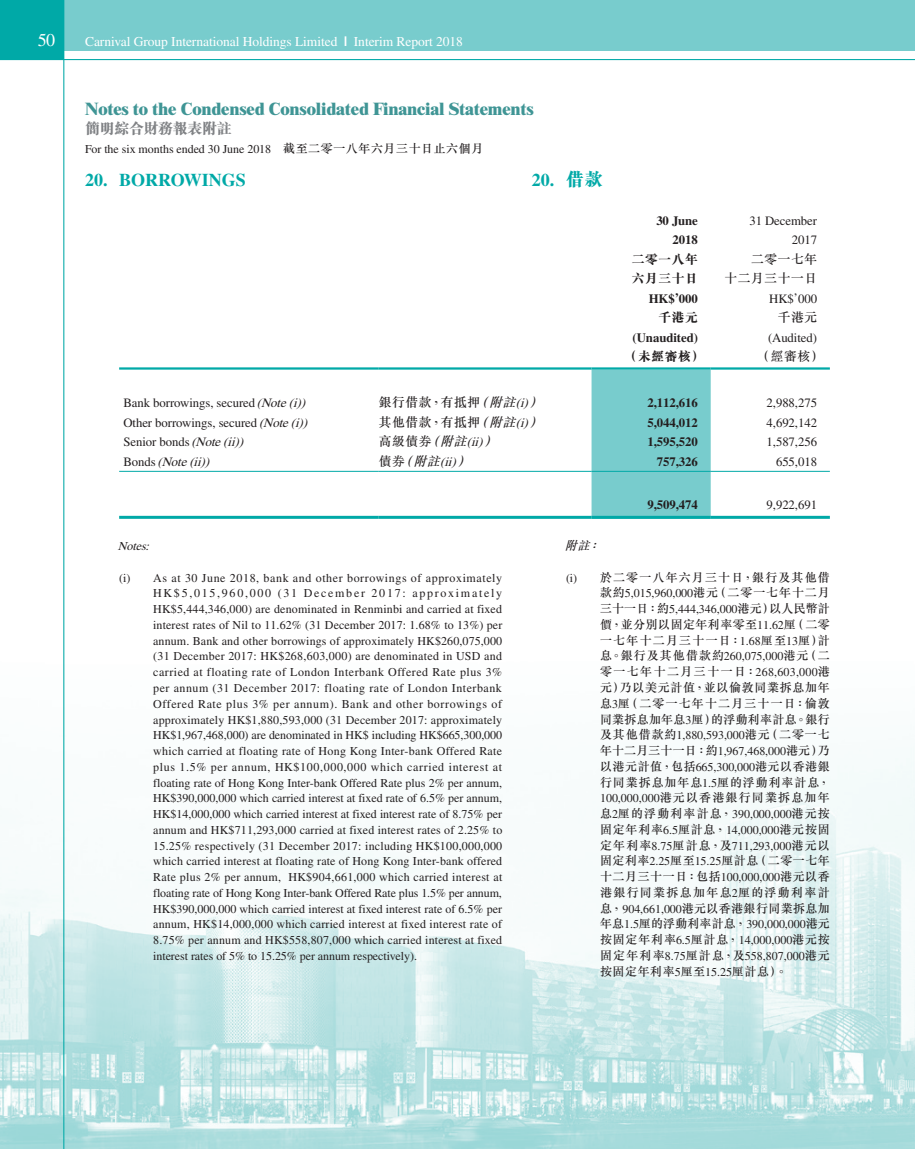
<style>
.page{position:relative;width:915px;height:1149px;background:#fff}
.page>*{position:absolute;margin:0;border:0;box-sizing:border-box;transform-origin:0 0}
.Heading_1{font:700 18px "Times LT Std";color:#00a9a7}
.C_Heading_1{font:700 18px "Times LT Std";color:#00a9a7}
.t1{font:18px "Times LT Std";color:#fff}
.t2{font:800 17.25px "Times LT Std";letter-spacing:-.01em;color:#3f9595}
.t3{font:800 15px "M Sung HK";letter-spacing:-.025em;color:#808285}
.t4{font:13.5px "Times LT Std";letter-spacing:-.005em;color:#fff}
.Body_Text{font:12.75px "Times LT Std";letter-spacing:-.005em;color:#231f20}
.Body_Text-2{font:700 12.75px "Times LT Std";letter-spacing:-.005em;color:#231f20}
.Body_Text-3{font:500 12.75px "M Sung HK";letter-spacing:.045em;color:#231f20}
.Body_Text-4{font:800 12.75px "M Sung HK";letter-spacing:.045em;color:#231f20}
.Body_Text-5{font:italic 12.75px "Times LT Std";color:#231f20}
.Body_Text-6{font:italic 500 12.75px "M Sung HK";color:#231f20}
.Notes{font:12px/15.8px "Times LT Std";letter-spacing:-.005em;color:#231f20;text-align:justify}
.C_Notes{font:500 12px/15.8px "M Sung HK";letter-spacing:.065em;color:#231f20;text-align:justify}
.Notes-2{font:italic 12px "Times LT Std";color:#231f20}
.C_Notes-2{font:italic 500 12px "M Sung HK";color:#231f20}
.s1{font-weight:800}
.s2{font-family:"M Sung HK";font-weight:500}
.s3{font-family:"M Sung HK";font-weight:800}
.s4{font-style:italic}
.s5{font-family:"Times LT Std";font-weight:400;font-style:italic}
.s6{font-style:normal}
.s7{font-family:"Times LT Std";font-weight:400}
</style>
<div class="page">
<img style="left:0;top:51px;width:914px;height:1097px">
<div style="left:64px;top:0;width:850px;height:51px;background:#78cccd"></div>
<hr style="left:914px;top:0;width:1px;height:51px;background:#78cccd">
<div style="left:0;top:0;width:64px;height:60px;background:#00a9a7"></div>
<hr style="left:63px;top:0;width:1px;height:1148px;background:#00a9a7">
<hr style="left:0;top:59px;width:914px;height:1px;background:#00a9a7">
<div style="left:591px;top:369px;width:119px;height:146px;background:#78cccd"></div>
<hr style="left:119px;top:367px;width:259px;height:2px;background:#00a9a7">
<hr style="left:378px;top:367px;width:213px;height:2px;background:#00a9a7">
<hr style="left:591px;top:367px;width:119px;height:2px;background:#00a9a7">
<hr style="left:710px;top:367px;width:119px;height:2px;background:#00a9a7">
<hr style="left:119px;top:471px;width:259px;height:1px;background:#00a9a7">
<hr style="left:378px;top:471px;width:213px;height:1px;background:#00a9a7">
<hr style="left:591px;top:471px;width:119px;height:1px;background:#00a9a7">
<hr style="left:710px;top:471px;width:119px;height:1px;background:#00a9a7">
<hr style="left:119px;top:515px;width:259px;height:3px;background:#00a9a7">
<hr style="left:378px;top:515px;width:213px;height:3px;background:#00a9a7">
<hr style="left:591px;top:515px;width:119px;height:3px;background:#00a9a7">
<hr style="left:710px;top:515px;width:119px;height:3px;background:#00a9a7">
<h1 class="t1" style="left:38px;top:30px;width:19px">50</h1>
<p class="t4" style="left:85px;top:33px;width:379px">Carnival Group International Holdings Limited <span class="s1">|</span> Interim Report 2018</p>
<h2 class="t2" style="left:85px;top:99px;width:450px">Notes to the Condensed Consolidated Financial Statements</h2>
<p class="t3" style="left:85px;top:120px;width:148px">簡明綜合財務報表附註</p>
<p class="Notes" style="left:85px;top:141px;width:399px">For the six months ended 30 June 2018 <span class="s2">截至二零一八年六月三十日止六個月</span></p>
<p class="C_Heading_1" style="left:531px;top:169px;width:72px">20. <span class="s3">借款</span></p>
<p class="Heading_1" style="left:85px;top:169px;width:162px">20. BORROWINGS</p>
<p class="Body_Text-2" style="left:656px;top:212px;width:43px">30 June</p>
<p class="Body_Text-2" style="left:672px;top:232px;width:27px">2018</p>
<p class="Body_Text" style="left:749px;top:213px;width:69px">31 December</p>
<p class="Body_Text" style="left:791px;top:232px;width:27px">2017</p>
<p class="Body_Text-4" style="left:631px;top:252px;width:68px">二零一八年</p>
<p class="Body_Text-3" style="left:750px;top:250px;width:68px">二零一七年</p>
<p class="Body_Text-4" style="left:631px;top:272px;width:68px">六月三十日</p>
<p class="Body_Text-3" style="left:724px;top:269px;width:94px">十二月三十一日</p>
<p class="Body_Text-2" style="left:648px;top:290px;width:51px">HK$’000</p>
<p class="Body_Text" style="left:769px;top:291px;width:49px">HK$’000</p>
<p class="Body_Text-4" style="left:658px;top:311px;width:41px">千港元</p>
<p class="Body_Text-3" style="left:777px;top:308px;width:41px">千港元</p>
<p class="Body_Text-2" style="left:632px;top:329px;width:67px">(Unaudited)</p>
<p class="Body_Text" style="left:767px;top:330px;width:51px">(Audited)</p>
<p class="Body_Text-4" style="left:624px;top:350px;width:82px">（未經審核）</p>
<p class="Body_Text-3" style="left:756px;top:347px;width:68px">（經審核）</p>
<p class="Body_Text" style="left:123px;top:395px;width:187px">Bank borrowings, secured <span class="s4">(Note(i))</span></p>
<p class="Body_Text-3" style="left:378px;top:393px;width:169px">銀行借款，有抵押<span class="s4">（附註</span><span class="s5">(i)</span><span class="s4">）</span></p>
<p class="Body_Text-2" style="left:647px;top:395px;width:52px">2,112,616</p>
<p class="Body_Text" style="left:766px;top:395px;width:52px">2,988,275</p>
<p class="Body_Text" style="left:123px;top:415px;width:189px">Other borrowings, secured <span class="s4">(Note(i))</span></p>
<p class="Body_Text-3" style="left:378px;top:413px;width:169px">其他借款，有抵押<span class="s4">（附註</span><span class="s5">(i)</span><span class="s4">）</span></p>
<p class="Body_Text-2" style="left:647px;top:414px;width:52px">5,044,012</p>
<p class="Body_Text" style="left:766px;top:415px;width:52px">4,692,142</p>
<p class="Body_Text" style="left:123px;top:434px;width:125px">Senior bonds <span class="s4">(Note(ii))</span></p>
<p class="Body_Text-3" style="left:378px;top:432px;width:124px">高級債券<span class="s4">（附註</span><span class="s5">(ii)</span><span class="s4">）</span></p>
<p class="Body_Text-2" style="left:647px;top:434px;width:52px">1,595,520</p>
<p class="Body_Text" style="left:766px;top:434px;width:52px">1,587,256</p>
<p class="Body_Text-5" style="left:123px;top:454px;width:91px"><span class="s6">B o n d s</span> (Note(ii))</p>
<p class="Body_Text-6" style="left:378px;top:452px;width:97px"><span class="s6">債券</span>（附註<span class="s7">(ii)</span>）</p>
<p class="Body_Text-2" style="left:656px;top:453px;width:43px">757,326</p>
<p class="Body_Text" style="left:775px;top:454px;width:43px">655,018</p>
<p class="Body_Text-2" style="left:647px;top:497px;width:52px">9,509,474</p>
<p class="Body_Text" style="left:766px;top:497px;width:52px">9,922,691</p>
<p class="Notes-2" style="left:118px;top:539px;width:36px">Notes:</p>
<p class="Notes" style="left:153px;top:569px;width:350px;text-indent:-34px">(i) As at 30 June 2018, bank and other borrowings of approximately HK$5,015,960,000 (31 December 2017: approximately HK$5,444,346,000) are denominated in Renminbi and carried at fixed interest rates of Nil to 11.62% (31 December 2017: 1.68% to 13%) per annum. Bank and other borrowings of approximately HK$260,075,000 (31 December 2017: HK$268,603,000) are denominated in USD and carried at floating rate of London Interbank Offered Rate plus 3% per annum (31 December 2017: floating rate of London Interbank Offered Rate plus 3% per annum). Bank and other borrowings of approximately HK$1,880,593,000 (31 December 2017: approximately HK$1,967,468,000) are denominated in HK$ including HK$665,300,000 which carried at floating rate of Hong Kong Inter-bank Offered Rate plus 1.5% per annum, HK$100,000,000 which carried interest at floating rate of Hong Kong Inter-bank Offered Rate plus 2% per annum, HK$390,000,000 which carried interest at fixed rate of 6.5% per annum, HK$14,000,000 which carried interest at fixed interest rate of 8.75% per annum and HK$711,293,000 carried at fixed interest rates of 2.25% to 15.25% respectively (31 December 2017: including HK$100,000,000 which carried interest at floating rate of Hong Kong Inter-bank offered Rate plus 2% per annum, HK$904,661,000 which carried interest at floating rate of Hong Kong Inter-bank Offered Rate plus 1.5% per annum, HK$390,000,000 which carried interest at fixed interest rate of 6.5% per annum, HK$14,000,000 which carried interest at fixed interest rate of 8.75% per annum and HK$558,807,000 which carried interest at fixed interest rates of 5% to 15.25% per annum respectively).</p>
<p class="C_Notes-2" style="left:564px;top:537px;width:41px">附註：</p>
<p class="C_Notes" style="left:600px;top:568px;width:231px;text-indent:-34px"><span class="s7">(i)</span> 於二零一八年六月三十日，銀行及其他借款約<span class="s7">5,015,960,000</span>港元（二零一七年十二月三十一日：約<span class="s7">5,444,346,000</span>港元）以人民幣計價，並分別以固定年利率零至<span class="s7">11.62</span>厘（二零一七年十二月三十一日：<span class="s7">1.68</span>厘至<span class="s7">13</span>厘）計息。銀行及其他借款約<span class="s7">260,075,000</span>港元（二零一七年十二月三十一日：<span class="s7">268,603,000</span>港元）乃以美元計值，並以倫敦同業拆息加年息<span class="s7">3</span>厘（二零一七年十二月三十一日：倫敦同業拆息加年息<span class="s7">3</span>厘）的浮動利率計息。銀行及其他借款約<span class="s7">1,880,593,000</span>港元（二零一七年十二月三十一日：約<span class="s7">1,967,468,000</span>港元）乃以港元計值，包括<span class="s7">665,300,000</span>港元以香港銀行同業拆息加年息<span class="s7">1.5</span>厘的浮動利率計息，<span class="s7">100,000,000</span>港元以香港銀行同業拆息加年息<span class="s7">2</span>厘的浮動利率計息，<span class="s7">390,000,000</span>港元按固定年利率<span class="s7">6.5</span>厘計息，<span class="s7">14,000,000</span>港元按固定年利率<span class="s7">8.75</span>厘計息，及<span class="s7">711,293,000</span>港元以固定利率<span class="s7">2.25</span>厘至<span class="s7">15.25</span>厘計息（二零一七年十二月三十一日：包括<span class="s7">100,000,000</span>港元以香港銀行同業拆息加年息<span class="s7">2</span>厘的浮動利率計息，<span class="s7">904,661,000</span>港元以香港銀行同業拆息加年息<span class="s7">1.5</span>厘的浮動利率計息，<span class="s7">390,000,000</span>港元按固定年利率<span class="s7">6.5</span>厘計息，<span class="s7">14,000,000</span>港元按固定年利率<span class="s7">8.75</span>厘計息，及<span class="s7">558,807,000</span>港元按固定年利率<span class="s7">5</span>厘至<span class="s7">15.25</span>厘計息）。</p>
</div>
